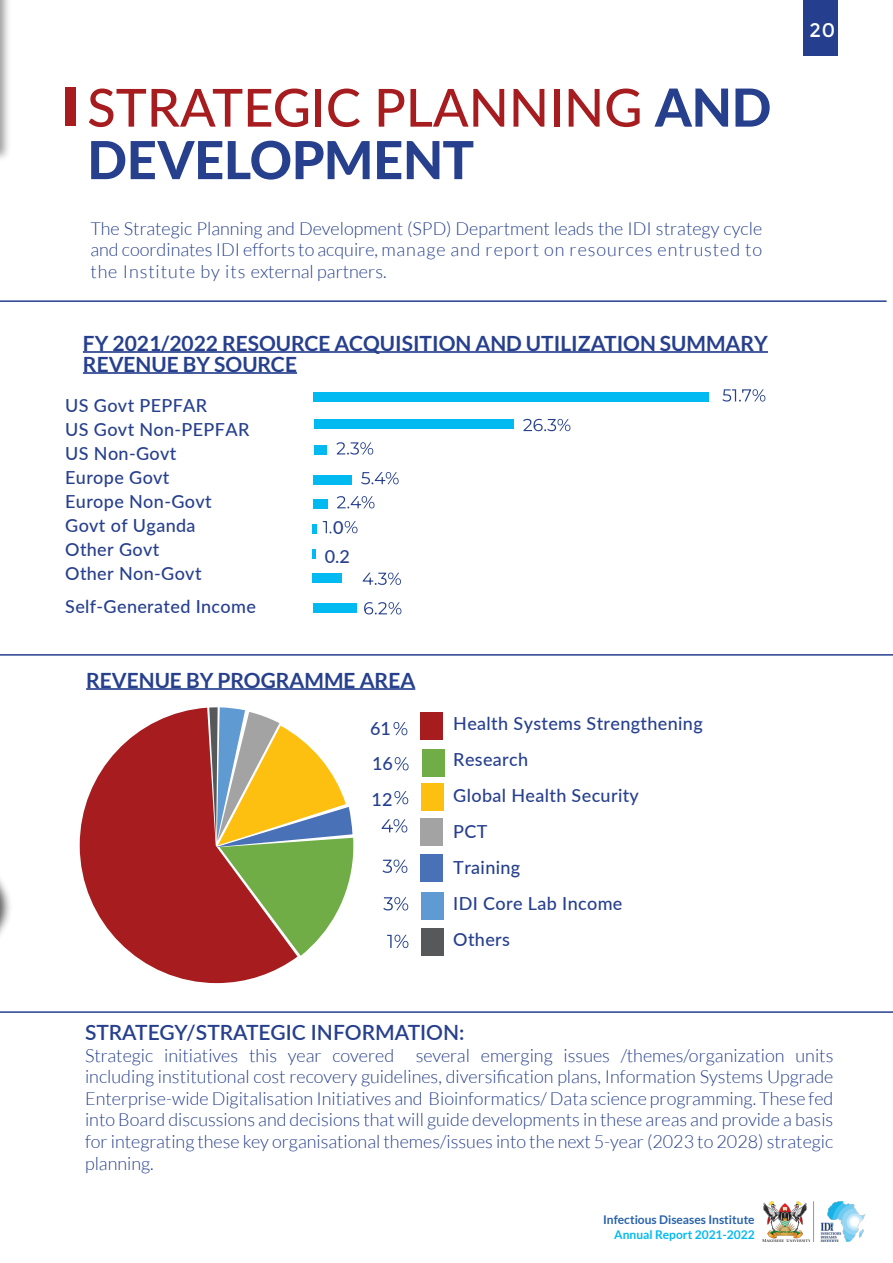
<style>
.page{position:relative;width:893px;height:1263px;background:#fff}
.page>*{position:absolute;margin:0;border:0;box-sizing:border-box;transform-origin:0 0}
.Main_Heading{font:500 52.5px/52.5px "Lato";color:#a61c1f}
.Sub_Heading{font:700 21px "Lato";color:#27408e}
.Sub_Heading-2{font:600 21px "Lato";color:#27408e}
.t1{font:19.5px "Montserrat";color:#fff}
.Body_text{font:300 18px/21.6px "Lato";color:#27408e;text-align:justify}
.Body_text-2{font:500 18px "Lato";letter-spacing:.02em;color:#27408e}
.Body_text-3{font:500 18px "Lato";color:#253f8e}
.t2{font:700 12px "Lato";color:#2862ab}
.t3{font:700 12px "Lato";color:#00baf1}
.s1{font-weight:800;color:#27408e}
</style>
<div class="page">
<div style="left:0;top:0;width:11px;height:162px;background:#231f20;opacity:.75"></div>
<hr style="left:0;top:0;width:1px;height:157px;background:#231f20;opacity:.75">
<svg style="left:0;top:0;width:1px;height:151px"></svg>
<div style="left:0;top:697px;width:12px;height:420px;background:#231f20;opacity:.75"></div>
<img style="left:0;top:703px;width:1px;height:401px">
<div style="left:804px;top:0;width:34px;height:55px;background:#253f8e"></div>
<img style="left:762px;top:1202px;width:104px;height:40px">
<div style="left:312px;top:574px;width:30px;height:9px;background:#00baf1"></div>
<svg style="left:363px;top:573px;width:38px;height:12px"></svg>
<div style="left:313px;top:604px;width:44px;height:9px;background:#00baf1"></div>
<svg style="left:364px;top:602px;width:37px;height:12px"></svg>
<svg style="left:313px;top:524px;width:4px;height:9px"></svg>
<svg style="left:323px;top:521px;width:8px;height:12px"></svg>
<svg style="left:345px;top:521px;width:13px;height:12px"></svg>
<div style="left:313px;top:499px;width:15px;height:9px;background:#00baf1"></div>
<svg style="left:337px;top:496px;width:37px;height:12px"></svg>
<div style="left:313px;top:475px;width:38px;height:9px;background:#00baf1"></div>
<svg style="left:361px;top:472px;width:38px;height:12px"></svg>
<div style="left:314px;top:445px;width:12px;height:9px;background:#00baf1"></div>
<svg style="left:336px;top:442px;width:37px;height:13px"></svg>
<div style="left:314px;top:420px;width:200px;height:9px;background:#00baf1"></div>
<svg style="left:523px;top:419px;width:47px;height:12px"></svg>
<div style="left:313px;top:392px;width:396px;height:9px;background:#00baf1"></div>
<svg style="left:722px;top:389px;width:43px;height:13px"></svg>
<svg style="left:80px;top:708px;width:218px;height:275px;fill:#a61c1f"></svg>
<svg style="left:209px;top:707px;width:144px;height:249px"></svg>
<div style="left:420px;top:712px;width:23px;height:28px;background:#a61c1f"></div>
<svg style="left:393px;top:722px;width:14px;height:13px"></svg>
<div style="left:422px;top:749px;width:22px;height:28px;background:#70ad46"></div>
<svg style="left:395px;top:757px;width:14px;height:13px"></svg>
<div style="left:420px;top:854px;width:23px;height:28px;background:#4871b8"></div>
<svg style="left:383px;top:859px;width:24px;height:14px"></svg>
<div style="left:421px;top:783px;width:23px;height:28px;background:#fdc011"></div>
<svg style="left:394px;top:791px;width:14px;height:13px"></svg>
<div style="left:420px;top:818px;width:23px;height:28px;background:#a4a3a3"></div>
<svg style="left:382px;top:819px;width:25px;height:13px"></svg>
<div style="left:421px;top:892px;width:23px;height:28px;background:#5f9ad2"></div>
<svg style="left:383px;top:897px;width:25px;height:13px"></svg>
<div style="left:422px;top:928px;width:22px;height:27px;background:#57585a"></div>
<svg style="left:387px;top:935px;width:21px;height:13px"></svg>
<div style="left:65px;top:87px;width:11px;height:38px;background:#a61c1f"></div>
<hr style="left:83px;top:351px;width:685px;height:2px;background:#27408e">
<hr style="left:83px;top:372px;width:214px;height:2px;background:#27408e">
<hr style="left:86px;top:688px;width:329px;height:2px;background:#27408e">
<hr style="left:0;top:654px;width:893px;height:2px;background:#253f8e">
<hr style="left:0;top:1011px;width:893px;height:2px;background:#253f8e">
<hr style="left:0;top:300px;width:887px;height:2px;background:#253f8e">
<svg style="left:313px;top:550px;width:3px;height:9px"></svg>
<p class="Main_Heading" style="left:87px;top:79px;width:686px">STRATEGIC PLANNING <span class="s1">AND<br>DEVELOPMENT</span></p>
<p class="Body_text" style="left:90px;top:217px;width:673px">The Strategic Planning and Development (SPD) Department leads the IDI strategy cycle and coordinates IDI efforts to acquire, manage and report on resources entrusted to the Institute by its external partners.</p>
<p class="Sub_Heading" style="left:83px;top:331px;width:687px">FY 2021/2022 RESOURCE ACQUISITION AND UTILIZATION SUMMARY</p>
<p class="Sub_Heading" style="left:83px;top:352px;width:216px">REVENUE BY SOURCE</p>
<p class="Body_text-2" style="left:65px;top:392px;width:143px">US Govt PEPFAR</p>
<p class="Body_text-2" style="left:65px;top:416px;width:186px">US Govt Non-PEPFAR</p>
<p class="Body_text-2" style="left:65px;top:440px;width:113px">US Non-Govt</p>
<p class="Body_text-2" style="left:65px;top:464px;width:106px">Europe Govt</p>
<p class="Body_text-2" style="left:65px;top:488px;width:148px">Europe Non-Govt</p>
<p class="Body_text-2" style="left:65px;top:512px;width:132px">Govt of Uganda</p>
<p class="Body_text-2" style="left:65px;top:536px;width:96px">Other Govt</p>
<p class="Body_text-2" style="left:65px;top:560px;width:138px">Other Non-Govt</p>
<p class="Body_text-2" style="left:65px;top:594px;width:192px">Self-Generated Income</p>
<p class="Body_text-3" style="left:333px;top:515px;width:12px">0</p>
<p class="Body_text-3" style="left:325px;top:544px;width:27px">0.2</p>
<p class="Sub_Heading" style="left:86px;top:668px;width:331px">REVENUE BY PROGRAMME AREA</p>
<p class="Body_text-3" style="left:370px;top:716px;width:22px">61</p>
<p class="Body_text-3" style="left:372px;top:750px;width:22px">16</p>
<p class="Body_text-3" style="left:372px;top:786px;width:22px">12</p>
<p class="Body_text-2" style="left:453px;top:710px;width:251px">Health Systems Strengthening</p>
<p class="Body_text-2" style="left:453px;top:746px;width:76px">Research</p>
<p class="Body_text-2" style="left:453px;top:782px;width:187px">Global Health Security</p>
<p class="Body_text-2" style="left:453px;top:818px;width:36px">PCT</p>
<p class="Body_text-2" style="left:453px;top:854px;width:69px">Training</p>
<p class="Body_text-2" style="left:453px;top:890px;width:171px">IDI Core Lab Income</p>
<p class="Body_text-2" style="left:453px;top:926px;width:58px">Others</p>
<p class="t1" style="left:809px;top:19px;width:27px">20</p>
<p class="Sub_Heading-2" style="left:85px;top:1017px;width:381px">STRATEGY/STRATEGIC INFORMATION:</p>
<p class="Body_text" style="left:85px;top:1044px;width:750px">Strategic initiatives this year covered several emerging issues /themes/organization units including institutional cost recovery guidelines, diversification plans, Information Systems Upgrade Enterprise-wide Digitalisation Initiatives and Bioinformatics/ Data science programming. These fed into Board discussions and decisions that will guide developments in these areas and provide a basis for integrating these key organisational themes/issues into the next 5-year (2023 to 2028) strategic planning.</p>
<p class="t2" style="left:603px;top:1213px;width:153px">Infectious Diseases Institute</p>
<p class="t3" style="left:614px;top:1227px;width:142px">Annual Report 2021-2022</p>
</div>
